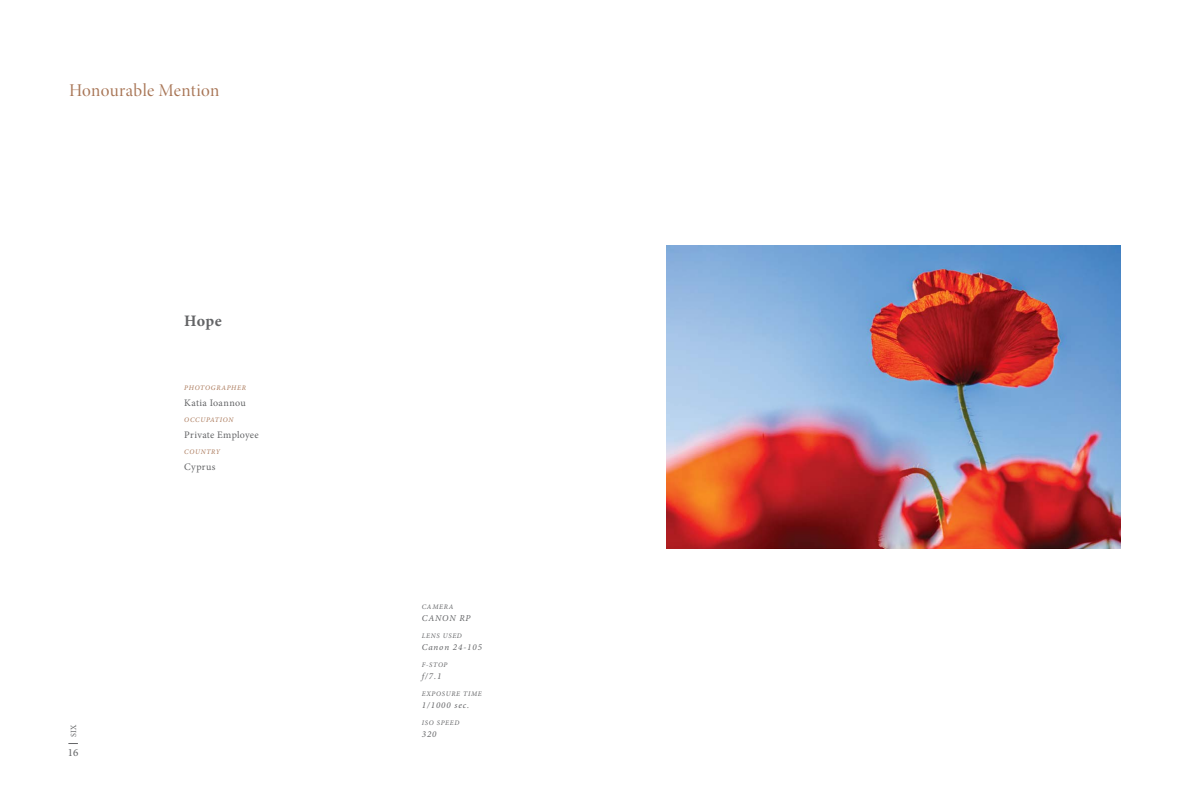
<style>
.page{position:relative;width:1191px;height:794px;background:#fff}
.page>*{position:absolute;margin:0;border:0;box-sizing:border-box;transform-origin:0 0}
.t1{font:18px "Minion Pro Disp";letter-spacing:.02em;color:#a87555}
.t2{font:700 16px "Minion Pro";color:#636466}
.t3{font:11px "Minion Pro";color:#636466}
.t4{font:10px "Minion Pro";letter-spacing:.03em;color:#636466}
.t5{font:italic 9px "Minion Pro";letter-spacing:.1em;color:#636466}
.t6{font:8px "Minion Pro";color:#636466}
.t7{font:italic 7px "Minion Pro";letter-spacing:.1em;color:#636466}
.t8{font:italic 7px "Minion Pro";letter-spacing:.1em;color:#a87555}
</style>
<div class="page">
<img style="left:666px;top:246px;width:454px;height:302px">
<h1 class="t1" style="left:69px;top:80px;width:152px">Honourable Mention</h1>
<h2 class="t2" style="left:184px;top:312px;width:39px">Hope</h2>
<p class="t6" style="left:68px;top:737px;width:14px;rotate:-90deg">SIX</p>
<h3 class="t3" style="left:68px;top:745px;width:12px">16</h3>
<p class="t8" style="left:184px;top:384px;width:63px">PHOTOGRAPHER</p>
<h3 class="t4" style="left:184px;top:396px;width:63px">Katia Ioannou</h3>
<p class="t8" style="left:184px;top:416px;width:51px">OCCUPATION</p>
<h3 class="t4" style="left:184px;top:428px;width:76px">Private Employee</h3>
<p class="t8" style="left:184px;top:448px;width:37px">COUNTRY</p>
<h3 class="t4" style="left:184px;top:460px;width:33px">Cyprus</h3>
<p class="t7" style="left:422px;top:603px;width:33px">CAMERA</p>
<p class="t5" style="left:422px;top:613px;width:50px">CANON RP</p>
<p class="t7" style="left:422px;top:632px;width:42px">LENS USED</p>
<p class="t5" style="left:422px;top:642px;width:62px">Canon 24-105</p>
<p class="t7" style="left:422px;top:661px;width:27px">F-STOP</p>
<p class="t5" style="left:422px;top:671px;width:21px">f/7.1</p>
<p class="t7" style="left:422px;top:690px;width:61px">EXPOSURE TIME</p>
<p class="t5" style="left:422px;top:700px;width:49px">1/1000 sec.</p>
<p class="t7" style="left:422px;top:719px;width:39px">ISO SPEED</p>
<p class="t5" style="left:422px;top:729px;width:16px">320</p>
</div>
